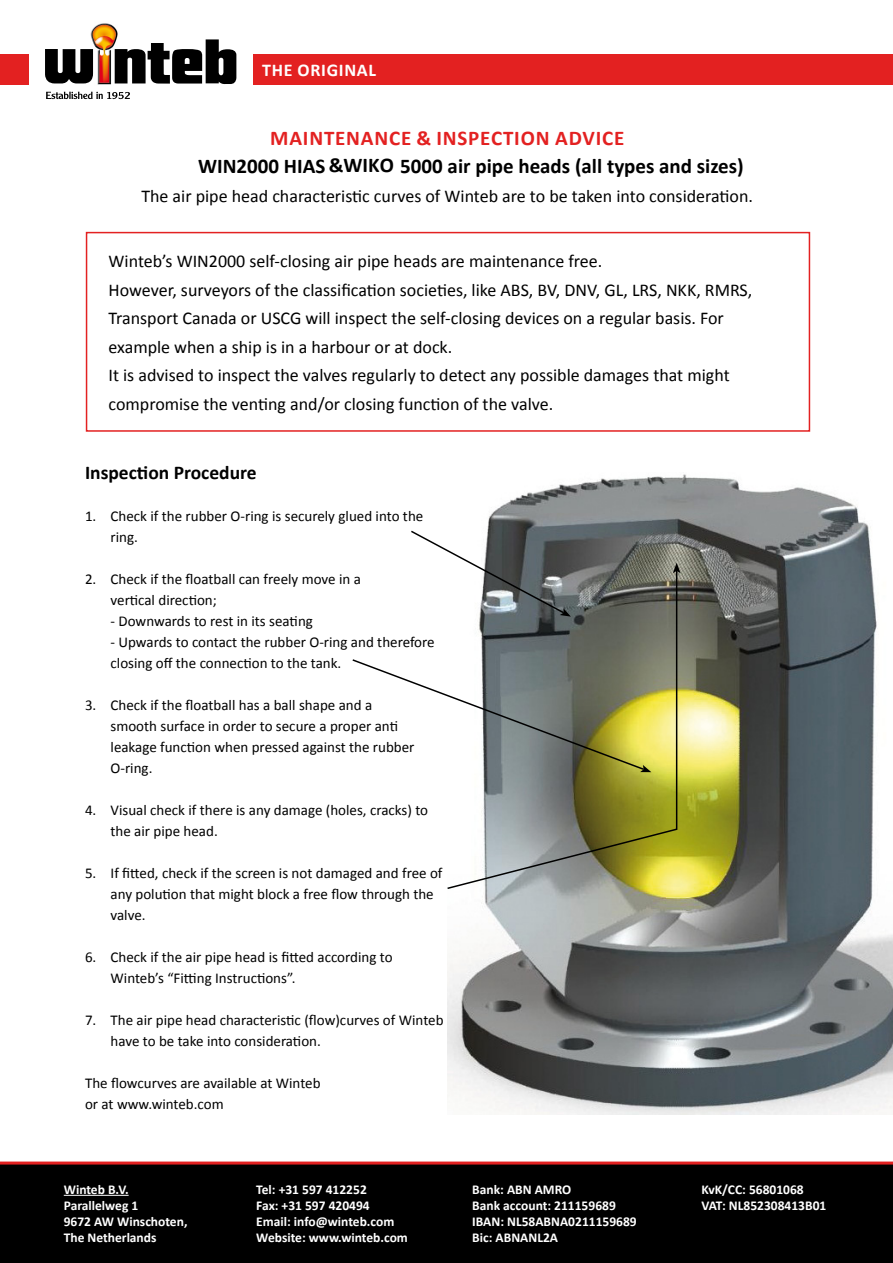
<style>
.page{position:relative;width:893px;height:1263px;background:#fff}
.page>*{position:absolute;margin:0;border:0;box-sizing:border-box;transform-origin:0 0}
.t1{font:700 21px/28.5px "Calibri";letter-spacing:.04em;color:#e32121}
.t2{font:700 21px "Calibri";color:#000}
.t3{font:700 19.5px "Calibri";color:#000}
.t4{font:18px/28.5px "Calibri";color:#000}
.t5{font:700 18px "Calibri";letter-spacing:.04em;color:#fff}
.t6{font:15px/21px "Calibri";color:#000}
.t7{font:700 13.5px/16.2px "Calibri";color:#fff}
.s1{color:#000}
</style>
<div class="page">
<div style="left:0;top:54px;width:893px;height:30px;background:#e32121"></div>
<div style="left:29px;top:21px;width:223px;height:78px;background:#fff"></div>
<img style="left:90px;top:23px;width:28px;height:62px">
<svg style="left:45px;top:49px;width:48px;height:35px;background:#2f2f2f"></svg>
<svg style="left:115px;top:39px;width:121px;height:45px"></svg>
<svg style="left:46px;top:92px;width:84px;height:7px"></svg>
<div style="left:0;top:1161px;width:893px;height:102px;background:#000"></div>
<hr style="left:64px;top:1195px;width:65px;height:1px;background:#fff">
<div style="left:86px;top:232px;width:724px;height:200px;border:2px solid #e32121"></div>
<img style="left:448px;top:474px;width:445px;height:640px">
<svg style="left:411px;top:529px;width:160px;height:40px"></svg>
<svg style="left:447px;top:569px;width:231px;height:321px;background:#949579"></svg>
<svg style="left:673px;top:563px;width:7px;height:10px"></svg>
<svg style="left:352px;top:658px;width:299px;height:114px"></svg>
<p class="t5" style="left:262px;top:58px;width:115px">The original</p>
<h1 class="t1" style="left:198px;top:124px;width:428px;text-indent:72px">Maintenance &amp; Inspection Advice<br><span class="s1">WIN 2000</span> <span class="s1">HIAS O</span></h1>
<h1 class="t2" style="left:380px;top:153px;width:366px">O 5000 air pipe heads (all types and sizes)</h1>
<p class="t4" style="left:141px;top:182px;width:613px">The air pipe head characteristic curves of Winteb are to be taken into consideration.</p>
<p class="t4" style="left:109px;top:247px;width:645px">Winteb’s WIN2000 self-closing air pipe heads are maintenance free.<br>However, surveyors of the classification societies, like ABS, BV, DNV, GL, LRS, NKK, RMRS, Transport Canada or USCG will inspect the self-closing devices on a regular basis. For example when a ship is in a harbour or at dock.<br>It is advised to inspect the valves regularly to detect any possible damages that might compromise the venting and/or closing function of the valve.</p>
<h2 class="t3" style="left:85px;top:460px;width:173px">Inspection Procedure</h2>
<p class="t6" style="left:111px;top:505px;width:314px;text-indent:-26px">1. Check if the rubber O-ring is securely glued into the ring.</p>
<p class="t6" style="left:111px;top:568px;width:252px;text-indent:-26px">2. Check if the floatball can freely move in a vertical direction;</p>
<p class="t6" style="left:111px;top:610px;width:204px">- Downwards to rest in its seating</p>
<p class="t6" style="left:111px;top:631px;width:326px">- Upwards to contact the rubber O-ring and therefore closing off the connection to the tank.</p>
<p class="t6" style="left:111px;top:694px;width:305px;text-indent:-26px">3. Check if the floatball has a ball shape and a smooth surface in order to secure a proper anti leakage function when pressed against the rubber O-ring.</p>
<p class="t6" style="left:111px;top:799px;width:319px;text-indent:-26px">4. Visual check if there is any damage (holes, cracks) to the air pipe head.</p>
<p class="t6" style="left:111px;top:862px;width:333px;text-indent:-26px">5. If fitted, check if the screen is not damaged and free of any polution that might block a free flow through the valve.</p>
<p class="t6" style="left:111px;top:946px;width:283px;text-indent:-26px">6. Check if the air pipe head is fitted according to<br>Winteb’s “Fitting Instructions”.</p>
<p class="t6" style="left:111px;top:1009px;width:334px;text-indent:-26px">7. The air pipe head characteristic (flow)curves of Winteb have to be take into consideration.</p>
<p class="t6" style="left:85px;top:1072px;width:237px">The flowcurves are available at Winteb or at www.winteb.com</p>
<p class="t7" style="left:64px;top:1181px;width:125px">Winteb B.V.<br>Parallelweg 1<br>9672 AW Winschoten,<br>The Netherlands</p>
<p class="t7" style="left:256px;top:1181px;width:153px">Tel: +31 597 412252<br>Fax: +31 597 420494<br>Email: info@winteb.com<br>Website: www.winteb.com</p>
<p class="t7" style="left:472px;top:1181px;width:166px">Bank: ABN AMRO<br>Bank account: 211159689<br>IBAN : NL58ABNA0211159689<br>Bic: ABNANL</p>
<p class="t7" style="left:543px;top:1230px;width:16px">2A</p>
<p class="t7" style="left:702px;top:1181px;width:126px">KvK/CC: 56801068<br>VAT: NL852308413B01</p>
</div>
